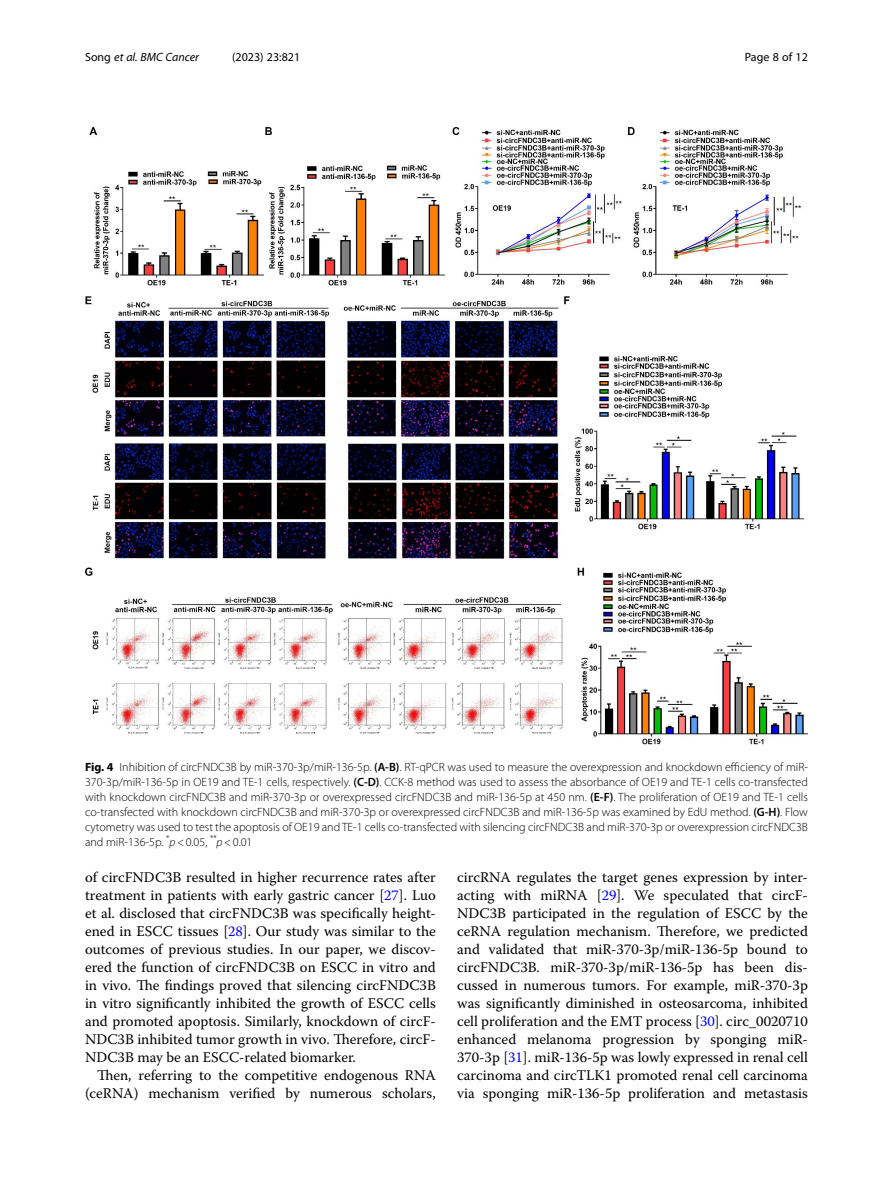
<style>
.page{position:relative;width:893px;height:1191px;background:#fff}
.page>*{position:absolute;margin:0;border:0;box-sizing:border-box;transform-origin:0 0}
.Body_Text_Indent{font:14.7px/18px "Warnock Pro";color:#000;text-align:justify}
.Figure_Caption{font:300 12px/15px "Myriad Pro";color:#000;text-align:justify}
.t1{font:12px "Myriad Pro";color:#000}
.t2{font:italic 12px "Myriad Pro";color:#000}
.s1{font-style:normal}
.s2{font-weight:700}
.s3{font-weight:600}
.s4{font-style:italic}
.s5{color:#00f}
</style>
<div class="page">
<img style="left:85px;top:127px;width:723px;height:617px">
<p class="t2" style="left:85px;top:50px;width:115px"><span class="s1">Song</span> et al. BMC Cancer</p>
<p class="t1" style="left:232px;top:50px;width:70px">(2023) 23:821</p>
<p class="t1" style="left:745px;top:50px;width:65px">Page 8 of 12</p>
<p class="Figure_Caption" style="left:85px;top:759px;width:724px"><span class="s2">Fig. 4</span> Inhibition of circFNDC3B by miR-370-3p/miR-136-5p. <span class="s3">(A-B)</span>. RT-qPCR was used to measure the overexpression and knockdown efficiency of miR-370-3p/miR-136-5p in OE19 and TE-1 cells, respectively. <span class="s3">(C-D)</span>. CCK-8 method was used to assess the absorbance of OE19 and TE-1 cells co-transfected with knockdown circFNDC3B and miR-370-3p or overexpressed circFNDC3B and miR-136-5p at 450 nm. <span class="s3">(E-F)</span>. The proliferation of OE19 and TE-1 cells co-transfected with knockdown circFNDC3B and miR-370-3p or overexpressed circFNDC3B and miR-136-5p was examined by EdU method. <span class="s3">(G-H)</span>. Flow cytometry was used to test the apoptosis of OE19 and TE-1 cells co-transfected with silencing circFNDC3B and miR-370-3p or overexpression circFNDC3B and miR-136-5p. <sup>*</sup><span class="s4">p</span>&lt;0.05, <sup>**</sup><span class="s4">p</span>&lt;0.01</p>
<p class="Body_Text_Indent" style="left:85px;top:868px;width:352px">of circFNDC3B resulted in higher recurrence rates after treatment in patients with early gastric cancer [<span class="s5">27</span>]. Luo et al. disclosed that circFNDC3B was specifically height&shy;ened in ESCC tissues [<span class="s5">28</span>]. Our study was similar to the outcomes of previous studies. In our paper, we discov&shy;ered the function of circFNDC3B on ESCC in vitro and in vivo. The findings proved that silencing circFNDC3B in vitro significantly inhibited the growth of ESCC cells and promoted apoptosis. Similarly, knockdown of circF-NDC3B inhibited tumor growth in vivo. Therefore, circF-NDC3B may be an ESCC-related biomarker.</p>
<p class="Body_Text_Indent" style="left:85px;top:1066px;width:352px;text-align:right">Then, referring to the competitive endogenous RNA (ceRNA) mechanism verified by numerous scholars,</p>
<p class="Body_Text_Indent" style="left:457px;top:868px;width:352px">circRNA regulates the target genes expression by inter&shy;acting with miRNA [<span class="s5">29</span>]. We speculated that circF-NDC3B participated in the regulation of ESCC by the ceRNA regulation mechanism. Therefore, we predicted and validated that miR-370-3p/miR-136-5p bound to circFNDC3B. miR-370-3p/miR-136-5p has been dis&shy;cussed in numerous tumors. For example, miR-370-3p was significantly diminished in osteosarcoma, inhibited cell proliferation and the EMT process [<span class="s5">30</span>]. circ_0020710 enhanced melanoma progression by sponging miR-370-3p [<span class="s5">31</span>]. miR-136-5p was lowly expressed in renal cell carcinoma and circTLK1 promoted renal cell carcinoma via sponging miR-136-5p proliferation and metastasis</p>
</div>
